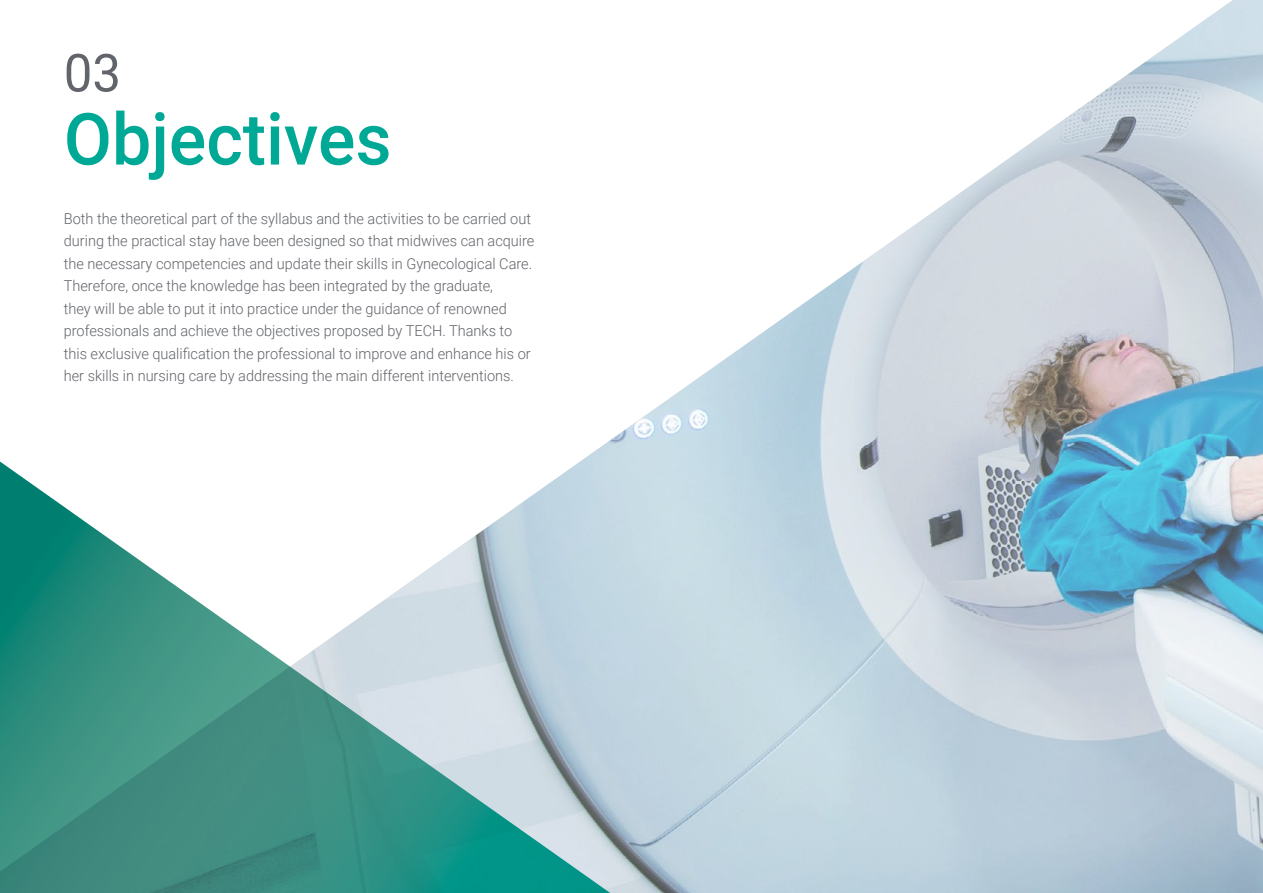
<style>
.page{position:relative;width:1263px;height:893px;background:#fff}
.page>*{position:absolute;margin:0;border:0;box-sizing:border-box;transform-origin:0 0}
.t1{font:500 72px "Roboto";color:#00a996}
.t2{font:52.5px "Roboto";color:#61646a}
.t3{font:300 15px/22.5px "Roboto";color:#61646a}
</style>
<div class="page">
<img style="left:602px;top:0;width:661px;height:893px">
<svg style="left:0;top:446px;width:640px;height:447px"></svg>
<h2 class="t2" style="left:64px;top:36px;width:59px">03</h2>
<h1 class="t1" style="left:64px;top:89px;width:329px">Objectives</h1>
<p class="t3" style="left:64px;top:207px;width:472px">Both the theoretical part of the syllabus and the activities to be carried out during the practical stay have been designed so that midwives can acquire the necessary competencies and update their skills in Gynecological Care.<br>Therefore, once the knowledge has been integrated by the graduate,<br>they will be able to put it into practice under the guidance of renowned professionals and achieve the objectives proposed by TECH. Thanks to this exclusive qualification the professional to improve and enhance his or her skills in nursing care by addressing the main different interventions.</p>
</div>
